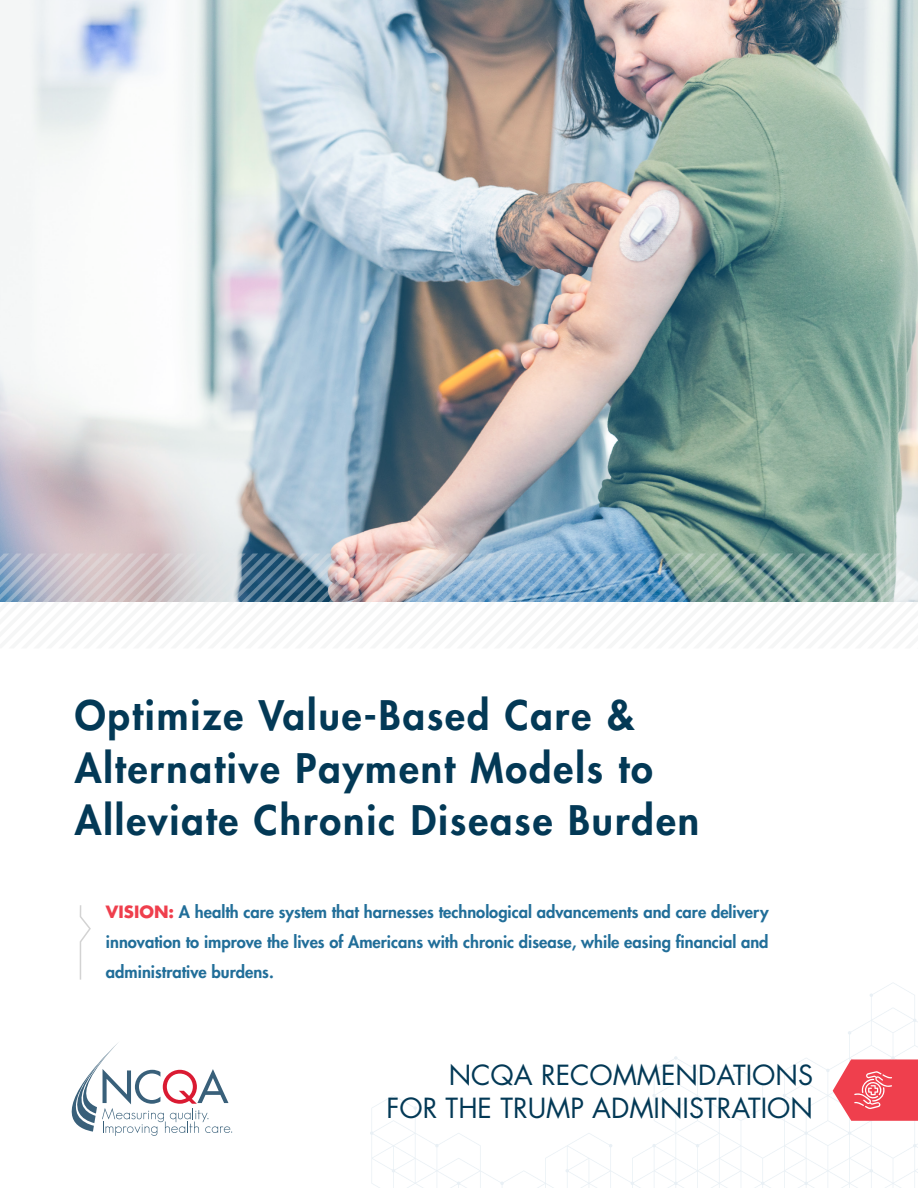
<style>
.page{position:relative;width:918px;height:1188px;background:#fff}
.page>*{position:absolute;margin:0;border:0;box-sizing:border-box;transform-origin:0 0}
.t1{font:800 39.6px/52.5px "Futura Std";letter-spacing:.05em;color:#033956}
.t2{font:27px/33px "Futura Std";color:#033956;text-align:right}
.t3{font:800 16.5px/30px "Futura Std";color:#216e99;text-align:justify}
.s1{font-weight:700;color:#ef3f4d}
</style>
<div class="page">
<img style="left:0;top:0;width:918px;height:554px">
<img style="left:0;top:554px;width:918px;height:48px">
<svg style="left:71px;top:982px;width:847px;height:206px"></svg>
<svg style="left:72px;top:1041px;width:160px;height:95px"></svg>
<svg style="left:79px;top:905px;width:12px;height:75px"></svg>
<svg style="left:833px;top:1059px;width:85px;height:62px;background:#f1606c"></svg>
<p class="t1" style="left:75px;top:689px;width:626px">Optimize Value-Based Care &amp;<br>Alternative Payment Models to<br>Alleviate Chronic Disease Burden</p>
<p class="t3" style="left:106px;top:896px;width:664px"><span class="s1">VISION:</span> A health care system that harnesses technological advancements and care delivery innovation to improve the lives of Americans with chronic disease, while easing financial and administrative burdens.</p>
<p class="t2" style="left:387px;top:1059px;width:428px">NCQA RECOMMENDATIONS<br>FOR THE TRUMP ADMINISTRATION</p>
</div>
